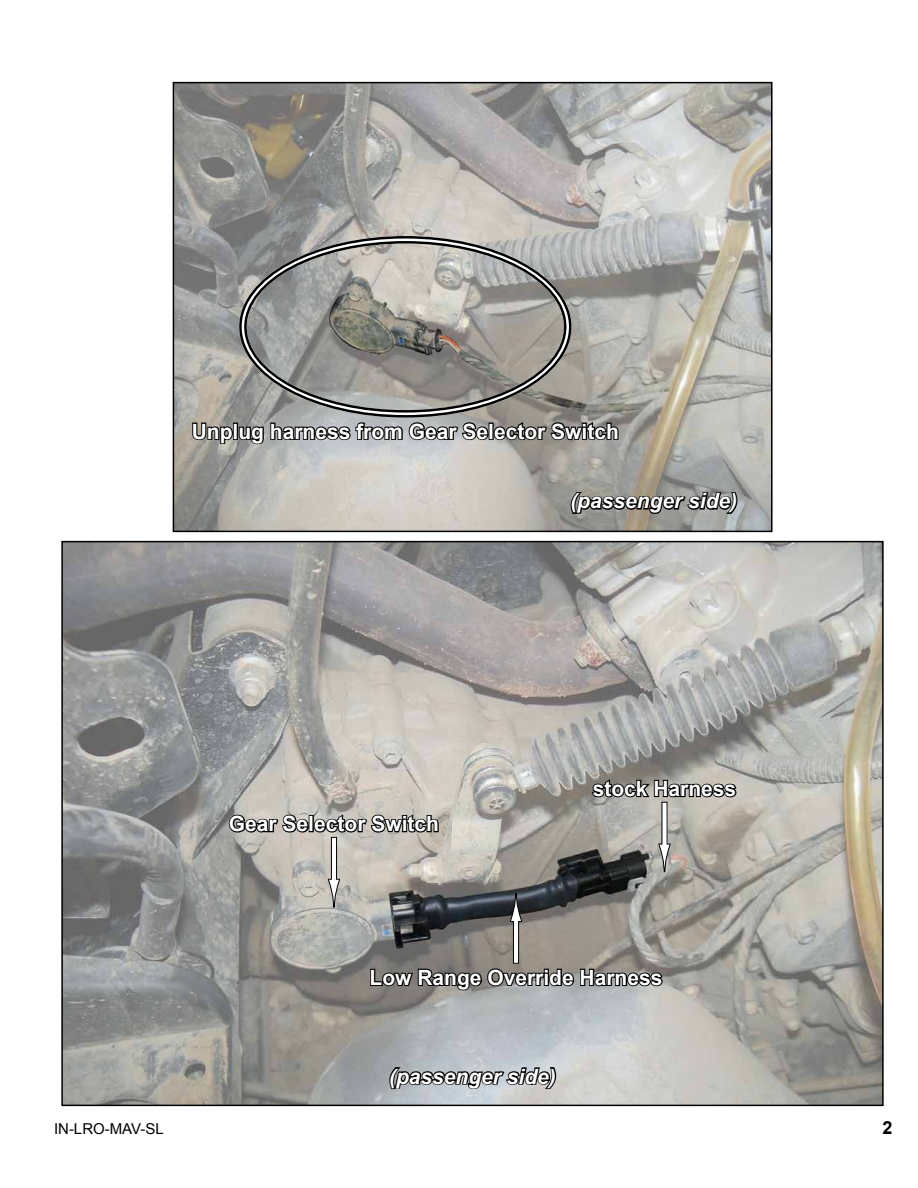
<style>
.page{position:relative;width:918px;height:1188px;background:#fff}
.page>*{position:absolute;margin:0;border:0;box-sizing:border-box;transform-origin:0 0}
.t1{font:700 21px "Arial";color:#fff}
.t2{font:italic 700 21px "Arial";color:#fff}
.t3{font:700 18px "Arial";color:#000}
.t4{font:15px "Arial";color:#000}
</style>
<div class="page">
<img style="left:176px;top:85px;width:594px;height:444px">
<div style="left:173px;top:82px;width:600px;height:450px;border:2px solid #000"></div>
<svg style="left:191px;top:408px;width:429px;height:38px"></svg>
<svg style="left:569px;top:491px;width:170px;height:25px"></svg>
<div style="left:239px;top:236px;width:332px;height:182px;border:8px solid #fff;border-radius:50%"></div>
<img style="left:64px;top:544px;width:817px;height:559px">
<div style="left:513px;top:921px;width:6px;height:42px;background:#fff"></div>
<div style="left:513px;top:921px;width:6px;height:43px;border:1px solid #000"></div>
<svg style="left:509px;top:894px;width:14px;height:28px"></svg>
<svg style="left:369px;top:966px;width:295px;height:26px"></svg>
<svg style="left:388px;top:1066px;width:170px;height:25px"></svg>
<svg style="left:227px;top:801px;width:213px;height:35px"></svg>
<div style="left:331px;top:837px;width:6px;height:43px;background:#fff"></div>
<div style="left:331px;top:837px;width:6px;height:43px;border:1px solid #000"></div>
<svg style="left:327px;top:879px;width:14px;height:29px"></svg>
<svg style="left:590px;top:765px;width:148px;height:34px"></svg>
<div style="left:662px;top:802px;width:5px;height:42px;background:#fff"></div>
<svg style="left:658px;top:843px;width:13px;height:30px"></svg>
<p class="t1" style="left:192px;top:417px;width:429px">Unplug harness from Gear Selector Switch</p>
<p class="t2" style="left:570px;top:487px;width:168px">(passenger side)</p>
<p class="t1" style="left:229px;top:810px;width:212px">Gear Selector Switch</p>
<p class="t1" style="left:593px;top:775px;width:145px">stock Harness</p>
<p class="t1" style="left:370px;top:963px;width:294px">Low Range Override Harness</p>
<p class="t2" style="left:389px;top:1062px;width:168px">(passenger side)</p>
<p class="t4" style="left:54px;top:1119px;width:111px">IN-LRO-MAV-SL</p>
<p class="t3" style="left:882px;top:1116px;width:12px">2</p>
</div>
